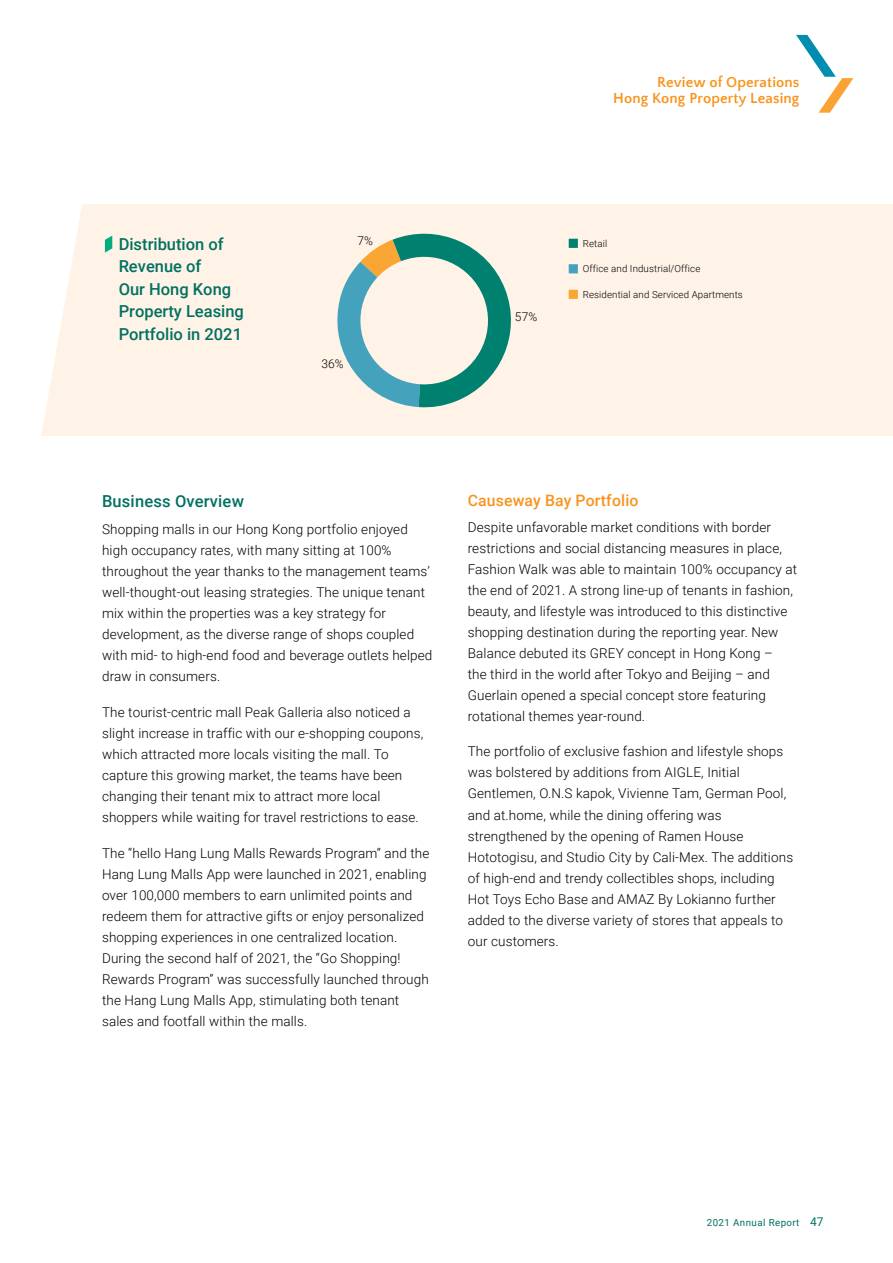
<style>
.page{position:relative;width:893px;height:1263px;background:#fff}
.page>*{position:absolute;margin:0;border:0;box-sizing:border-box;transform-origin:0 0}
.t1{font:500 16.5px/22.5px "Roboto";color:#007161}
.t2{font:500 16.5px "Roboto";letter-spacing:.01em;color:#007061}
.t3{font:500 15.75px "Roboto";letter-spacing:.01em;color:#f7941d}
.t4{font:700 15px/16.5px "Quattrocento Sans";letter-spacing:.01em;color:#f7941d;text-align:right}
.t5{font:300 13.5px/21px "Roboto";letter-spacing:.01em;color:#000}
.t6{font:300 12px "Roboto";color:#000}
.t7{font:300 9.75px "Roboto";letter-spacing:.01em;color:#000}
.t8{font:9.75px "Roboto";letter-spacing:.04em;color:#007061}
.s1{font-size:12px}
</style>
<div class="page">
<div style="left:41px;top:204px;width:852px;height:232px;background:#fff3e7"></div>
<svg style="left:796px;top:35px;width:57px;height:78px"></svg>
<svg style="left:337px;top:234px;width:174px;height:173px;background:#b1cec3"></svg>
<svg style="left:105px;top:236px;width:7px;height:17px"></svg>
<svg style="left:569px;top:239px;width:9px;height:9px"></svg>
<svg style="left:569px;top:264px;width:9px;height:9px"></svg>
<svg style="left:569px;top:290px;width:9px;height:9px"></svg>
<p class="t4" style="left:613px;top:74px;width:188px">Review of Operations<br>Hong Kong Property Leasing</p>
<p class="t1" style="left:119px;top:232px;width:127px">Distribution of<br>Revenue of<br>Our Hong Kong<br>Property Leasing<br>Portfolio in 2021</p>
<p class="t6" style="left:358px;top:233px;width:17px">7%</p>
<p class="t6" style="left:321px;top:355px;width:24px">36%</p>
<p class="t6" style="left:515px;top:308px;width:24px">57%</p>
<p class="t7" style="left:583px;top:237px;width:26px">Retail</p>
<p class="t7" style="left:583px;top:262px;width:119px">Office and Industrial/Office</p>
<p class="t7" style="left:583px;top:288px;width:161px">Residential and Serviced Apartments</p>
<p class="t2" style="left:102px;top:489px;width:143px">Business Overview</p>
<p class="t5" style="left:102px;top:518px;width:332px">Shopping malls in our Hong Kong portfolio enjoyed high occupancy rates, with many sitting at 100% throughout the year thanks to the management teams’ well-thought-out leasing strategies. The unique tenant mix within the properties was a key strategy for development, as the diverse range of shops coupled with mid- to high-end food and beverage outlets helped draw in consumers.</p>
<p class="t5" style="left:102px;top:701px;width:323px">The tourist-centric mall Peak Galleria also noticed a slight increase in traffic with our e-shopping coupons, which attracted more locals visiting the mall. To capture this growing market, the teams have been changing their tenant mix to attract more local shoppers while waiting for travel restrictions to ease.</p>
<p class="t5" style="left:102px;top:842px;width:329px">The “hello Hang Lung Malls Rewards Program” and the Hang Lung Malls App were launched in 2021, enabling over 100,000 members to earn unlimited points and redeem them for attractive gifts or enjoy personalized shopping experiences in one centralized location.<br>During the second half of 2021, the “Go Shopping!<br>Rewards Program” was successfully launched through the Hang Lung Malls App, stimulating both tenant sales and footfall within the malls.</p>
<p class="t3" style="left:468px;top:490px;width:172px">Causeway Bay Portfolio</p>
<p class="t5" style="left:468px;top:516px;width:331px">Despite unfavorable market conditions with border restrictions and social distancing measures in place, Fashion Walk was able to maintain 100% occupancy at the end of 2021. A strong line-up of tenants in fashion, beauty, and lifestyle was introduced to this distinctive shopping destination during the reporting year. New Balance debuted its GREY concept in Hong Kong –<br>the third in the world after Tokyo and Beijing – and Guerlain opened a special concept store featuring rotational themes year-round.</p>
<p class="t5" style="left:468px;top:741px;width:327px">The portfolio of exclusive fashion and lifestyle shops was bolstered by additions from AIGLE, Initial Gentlemen, O.N.S kapok, Vivienne Tam, German Pool, and at.home, while the dining offering was strengthened by the opening of Ramen House Hototogisu, and Studio City by Cali-Mex. The additions of high-end and trendy collectibles shops, including Hot Toys Echo Base and AMAZ By Lokianno further added to the diverse variety of stores that appeals to our customers.</p>
<p class="t8" style="left:707px;top:1216px;width:118px">2021 Annual Report <span class="s1">47</span></p>
</div>
